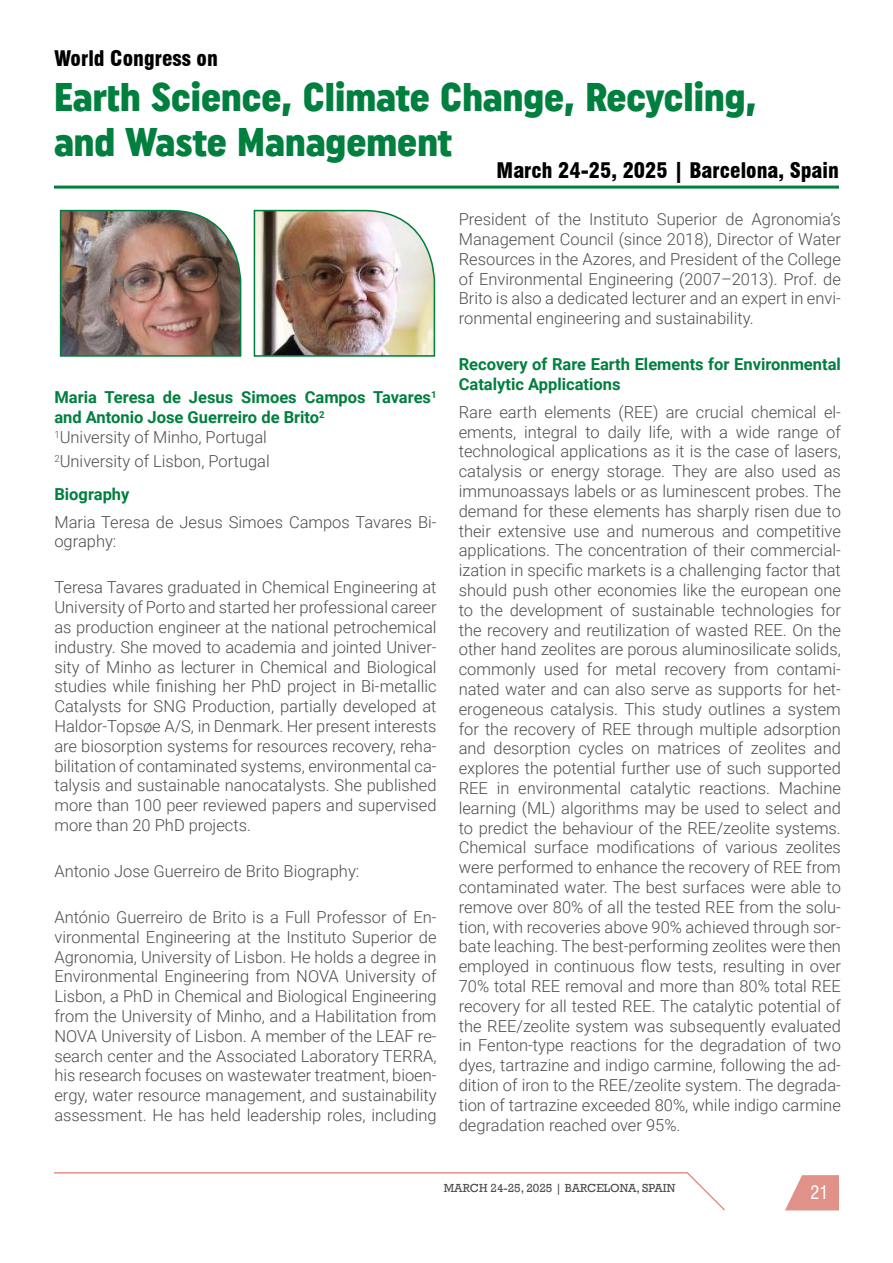
<style>
.page{position:relative;width:893px;height:1263px;background:#fff}
.page>*{position:absolute;margin:0;border:0;box-sizing:border-box;transform-origin:0 0}
.t1{font:39.9px/44.8px "Uniform Condensed 3";color:#007f3e}
.t2{font:900 condensed 21px "Swiss 721 BT";color:#000}
.t3{font:condensed 18px "Swiss 721 BT";color:#fff}
.t4{font:300 16.5px/19.8px "Roboto";color:#4d4d4f;text-align:justify}
.t5{font:700 16.5px/19.8px "Roboto";color:#007f3e}
.t6{font:12px "Rockwell";color:#4d4d4f}
.s1{font-weight:300;color:#4d4d4f}
.s2{font-weight:700;color:#007f3e}
</style>
<div class="page">
<svg style="left:785px;top:1175px;width:54px;height:35px"></svg>
<svg style="left:54px;top:1172px;width:671px;height:39px"></svg>
<hr style="left:54px;top:186px;width:785px;height:3px;background:#007f3e">
<img style="left:59px;top:209px;width:183px;height:148px">
<img style="left:253px;top:209px;width:183px;height:148px">
<p class="t2" style="left:54px;top:46px;width:165px">World Congress on</p>
<h1 class="t1" style="left:54px;top:74px;width:704px">Earth Science, Climate Change, Recycling, and Waste Management</h1>
<p class="t2" style="left:497px;top:158px;width:344px">March 24-25, 2025 | Barcelona, Spain</p>
<p class="t5" style="left:54px;top:387px;width:384px">Maria Teresa de Jesus Simoes Campos Tavares<sup>1 </sup>and Antonio Jose Guerreiro de Brito<sup>2<br></sup><sup>1</sup><span class="s1">University of Minho, Portugal</span></p>
<p class="t4" style="left:54px;top:444px;width:217px;line-height:32.8px"><sup>2</sup>University of Lisbon, Portugal<br><span class="s2">Biography</span></p>
<p class="t4" style="left:54px;top:511px;width:384px">Maria Teresa de Jesus Simoes Campos Tavares Bi&shy;ography:</p>
<p class="t4" style="left:54px;top:577px;width:384px">Teresa Tavares graduated in Chemical Engineering at University of Porto and started her professional career as production engineer at the national petrochemical industry. She moved to academia and jointed Univer&shy;sity of Minho as lecturer in Chemical and Biological studies while finishing her PhD project in Bi-metallic Catalysts for SNG Production, partially developed at Haldor-Topsøe A/S, in Denmark. Her present interests are biosorption systems for resources recovery, reha&shy;bilitation of contaminated systems, environmental ca&shy;talysis and sustainable nanocatalysts. She published more than 100 peer reviewed papers and supervised more than 20 PhD projects.</p>
<p class="t4" style="left:54px;top:861px;width:306px">Antonio Jose Guerreiro de Brito Biography:</p>
<p class="t4" style="left:54px;top:907px;width:384px">António Guerreiro de Brito is a Full Professor of En&shy;vironmental Engineering at the Instituto Superior de Agronomia, University of Lisbon. He holds a degree in Environmental Engineering from NOVA University of Lisbon, a PhD in Chemical and Biological Engineering from the University of Minho, and a Habilitation from NOVA University of Lisbon. A member of the LEAF re&shy;search center and the Associated Laboratory TERRA, his research focuses on wastewater treatment, bioen&shy;ergy, water resource management, and sustainability assessment. He has held leadership roles, including</p>
<p class="t4" style="left:459px;top:209px;width:384px">President of the Instituto Superior de Agronomia’s Management Council (since 2018), Director of Water Resources in the Azores, and President of the College of Environmental Engineering (2007–2013). Prof. de Brito is also a dedicated lecturer and an expert in envi&shy;ronmental engineering and sustainability.</p>
<p class="t5" style="left:459px;top:354px;width:384px">Recovery of Rare Earth Elements for Environmental<br>Catalytic Applications</p>
<p class="t4" style="left:459px;top:401px;width:384px">Rare earth elements (REE) are crucial chemical el&shy;ements, integral to daily life, with a wide range of technological applications as it is the case of lasers, catalysis or energy storage. They are also used as immunoassays labels or as luminescent probes. The demand for these elements has sharply risen due to their extensive use and numerous and competitive applications. The concentration of their commercial&shy;ization in specific markets is a challenging factor that should push other economies like the european one to the development of sustainable technologies for the recovery and reutilization of wasted REE. On the other hand zeolites are porous aluminosilicate solids, commonly used for metal recovery from contami&shy;nated water and can also serve as supports for het&shy;erogeneous catalysis. This study outlines a system for the recovery of REE through multiple adsorption and desorption cycles on matrices of zeolites and explores the potential further use of such supported REE in environmental catalytic reactions. Machine learning (ML) algorithms may be used to select and to predict the behaviour of the REE/zeolite systems.<br>Chemical surface modifications of various zeolites were performed to enhance the recovery of REE from contaminated water. The best surfaces were able to remove over 80% of all the tested REE from the solu&shy;tion, with recoveries above 90% achieved through sor&shy;bate leaching. The best-performing zeolites were then employed in continuous flow tests, resulting in over 70% total REE removal and more than 80% total REE recovery for all tested REE. The catalytic potential of the REE/zeolite system was subsequently evaluated in Fenton-type reactions for the degradation of two dyes, tartrazine and indigo carmine, following the ad&shy;dition of iron to the REE/zeolite system. The degrada&shy;tion of tartrazine exceeded 80%, while indigo carmine degradation reached over 95%.</p>
<p class="t6" style="left:444px;top:1181px;width:233px">MARCH 24-25, 2025 | BARCELONA, SPAIN</p>
<p class="t3" style="left:810px;top:1181px;width:19px">21</p>
</div>
